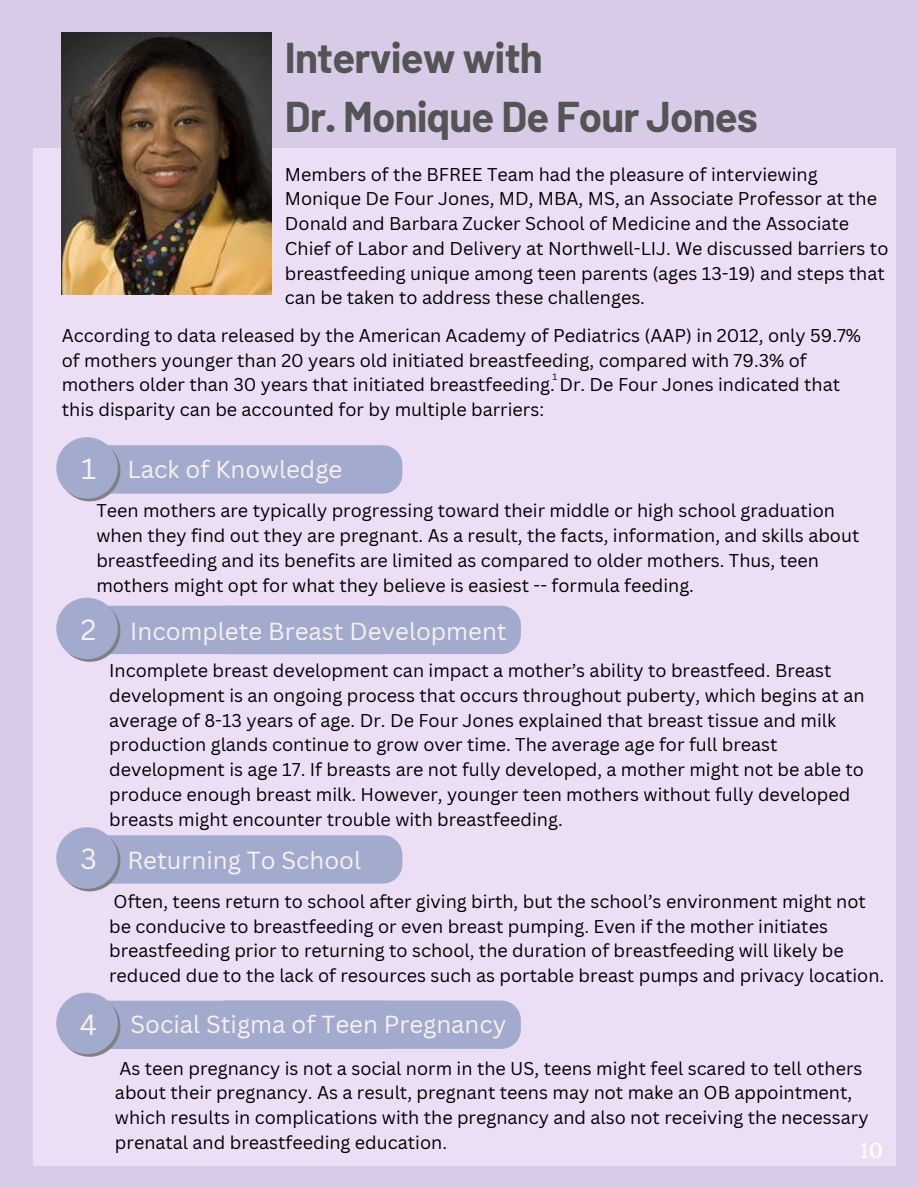
<style>
.page{position:relative;width:918px;height:1188px;background:#d7cbe8}
.page>*{position:absolute;margin:0;border:0;box-sizing:border-box;transform-origin:0 0}
.t1{font:700 42px "Barlow";letter-spacing:-.02em;color:#545454}
.t2{font:28.35px "Canva Sans";color:#f9f1f0}
.t3{font:24px "Canva Sans";color:#f9f1f0}
.t4{font:21px "Arbutus Slab";color:#fff}
.t5{font:18px/24.8px "Canva Sans";color:#000}
.t6{font:9px "Canva Sans";color:#000}
</style>
<div class="page">
<div style="left:33px;top:148px;width:862px;height:1017px;background:#ecdff5"></div>
<img style="left:62px;top:32px;width:209px;height:263px">
<svg style="left:56px;top:437px;width:346px;height:64px"></svg>
<svg style="left:56px;top:827px;width:346px;height:64px"></svg>
<svg style="left:56px;top:598px;width:465px;height:64px"></svg>
<svg style="left:56px;top:993px;width:465px;height:64px"></svg>
<p class="t1" style="left:285px;top:31px;width:259px">Interview with</p>
<p class="t1" style="left:285px;top:90px;width:475px">Dr. Monique De Four Jones</p>
<p class="t5" style="left:285px;top:161px;width:605px">Members of the BFREE Team had the pleasure of interviewing Monique De Four Jones, MD, MBA, MS, an Associate Professor at the Donald and Barbara Zucker School of Medicine and the Associate Chief of Labor and Delivery at Northwell-LIJ. We discussed barriers to breastfeeding unique among teen parents (ages 13-19) and steps that can be taken to address these challenges.</p>
<p class="t5" style="left:62px;top:323px;width:801px">According to data released by the American Academy of Pediatrics (AAP) in 2012, only 59.7% of mothers younger than 20 years old initiated breastfeeding, compared with 79.3% of mothers older than 30 years that initiated breastfeeding. Dr. De Four Jones indicated that this disparity can be accounted for by multiple barriers:</p>
<p class="t6" style="left:553px;top:371px;width:6px">1</p>
<p class="t2" style="left:81px;top:449px;width:17px">1</p>
<p class="t3" style="left:127px;top:452px;width:217px">Lack of Knowledge</p>
<p class="t5" style="left:96px;top:498px;width:765px">Teen mothers are typically progressing toward their middle or high school graduation when they find out they are pregnant. As a result, the facts, information, and skills about breastfeeding and its benefits are limited as compared to older mothers. Thus, teen mothers might opt for what they believe is easiest -- formula feeding.</p>
<p class="t2" style="left:81px;top:609px;width:17px">2</p>
<p class="t3" style="left:130px;top:615px;width:378px">Incomplete Breast Development</p>
<p class="t5" style="left:109px;top:658px;width:757px">Incomplete breast development can impact a mother’s ability to breastfeed. Breast development is an ongoing process that occurs throughout puberty, which begins at an average of 8-13 years of age. Dr. De Four Jones explained that breast tissue and milk production glands continue to grow over time. The average age for full breast development is age 17. If breasts are not fully developed, a mother might not be able to produce enough breast milk. However, younger teen mothers without fully developed breasts might encounter trouble with breastfeeding.</p>
<p class="t2" style="left:80px;top:839px;width:18px">3</p>
<p class="t3" style="left:127px;top:843px;width:235px">Returning To School</p>
<p class="t5" style="left:109px;top:888px;width:777px">Often, teens return to school after giving birth, but the school’s environment might not be conducive to breastfeeding or even breast pumping. Even if the mother initiates breastfeeding prior to returning to school, the duration of breastfeeding will likely be reduced due to the lack of resources such as portable breast pumps and privacy location.</p>
<p class="t2" style="left:80px;top:1004px;width:19px">4</p>
<p class="t3" style="left:131px;top:1008px;width:377px">Social Stigma of Teen Pregnancy</p>
<p class="t5" style="left:115px;top:1055px;width:755px">As teen pregnancy is not a social norm in the US, teens might feel scared to tell others about their pregnancy. As a result, pregnant teens may not make an OB appointment, which results in complications with the pregnancy and also not receiving the necessary prenatal and breastfeeding education.</p>
<p class="t4" style="left:860px;top:1138px;width:25px">10</p>
</div>
